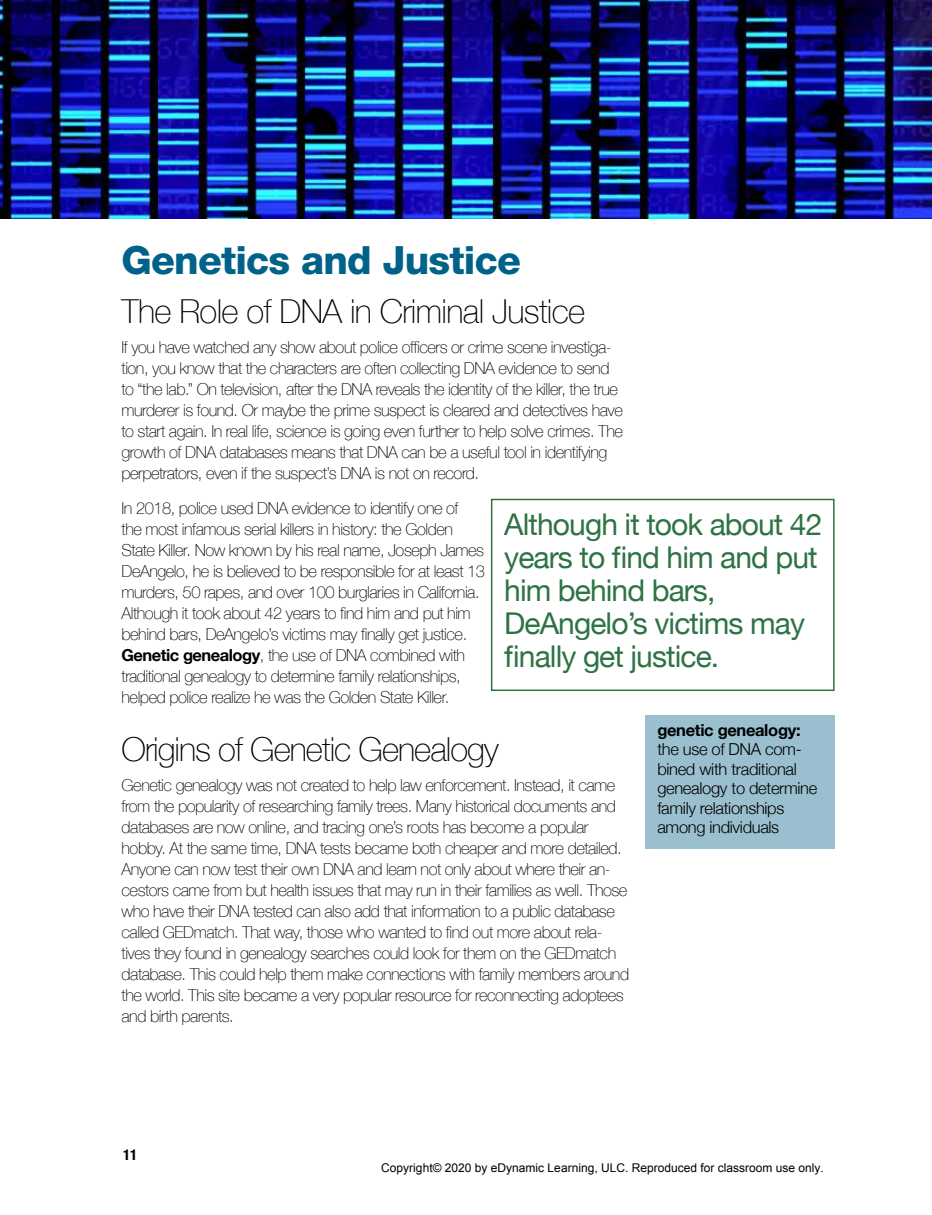
<style>
.page{position:relative;width:932px;height:1215px;background:#fff}
.page>*{position:absolute;margin:0;border:0;box-sizing:border-box;transform-origin:0 0}
.t1{font:800 39px "Helvetica Neue";letter-spacing:-.02em;color:#006288}
.t2{font:100 33px "Helvetica Neue";letter-spacing:-.02em;color:#000}
.t3{font:30px/33px "Helvetica Neue";letter-spacing:-.03em;color:#2e7344}
.t4{font:100 16.5px/21px "Helvetica Neue";letter-spacing:-.03em;color:#000}
.t5{font:300 16.5px/19.5px "Helvetica Neue";letter-spacing:-.02em;color:#000}
.t6{font:700 16.5px "Helvetica Neue";letter-spacing:-.02em;color:#000}
.t7{font:700 condensed 15px "Helvetica Neue";color:#000}
.t8{font:12px "Arial";color:#000}
.s1{font-weight:700}
</style>
<div class="page">
<div style="left:491px;top:499px;width:343px;height:192px;background:#fff;border:2px solid #2e7344"></div>
<img style="left:0;top:0;width:932px;height:219px">
<div style="left:645px;top:716px;width:189px;height:133px;background:#9ac0cf"></div>
<h1 class="t1" style="left:122px;top:237px;width:401px">Genetics and Justice</h1>
<h2 class="t2" style="left:122px;top:287px;width:465px">The Role of DNA in Criminal Justice</h2>
<p class="t4" style="left:122px;top:336px;width:503px">If you have watched any show about police officers or crime scene investiga&shy;tion, you know that the characters are often collecting DNA evidence to send to “the lab.” On television, after the DNA reveals the identity of the killer, the true murderer is found. Or maybe the prime suspect is cleared and detectives have to start again. In real life, science is going even further to help solve crimes. The growth of DNA databases means that DNA can be a useful tool in identifying perpetrators, even if the suspect’s DNA is not on record.</p>
<p class="t4" style="left:122px;top:497px;width:365px">In 2018, police used DNA evidence to identify one of<br>the most infamous serial killers in history: the Golden State Killer. Now known by his real name, Joseph James DeAngelo, he is believed to be responsible for at least 13 murders, 50 rapes, and over 100 burglaries in California.<br>Although it took about 42 years to find him and put him behind bars, DeAngelo’s victims may finally get justice.<br><span class="s1">Genetic genealogy</span>, the use of DNA combined with traditional genealogy to determine family relationships, helped police realize he was the Golden State Killer.</p>
<h2 class="t2" style="left:122px;top:725px;width:378px">Origins of Genetic Genealogy</h2>
<p class="t4" style="left:122px;top:774px;width:509px">Genetic genealogy was not created to help law enforcement. Instead, it came from the popularity of researching family trees. Many historical documents and databases are now online, and tracing one’s roots has become a popular hobby. At the same time, DNA tests became both cheaper and more detailed.<br>Anyone can now test their own DNA and learn not only about where their an&shy;cestors came from but health issues that may run in their families as well. Those who have their DNA tested can also add that information to a public database called GEDmatch. That way, those who wanted to find out more about rela&shy;tives they found in genealogy searches could look for them on the GEDmatch database. This could help them make connections with family members around the world. This site became a very popular resource for reconnecting adoptees and birth parents.</p>
<h3 class="t3" style="left:504px;top:510px;width:319px">Although it took about 42 years to find him and put him behind bars,<br>DeAngelo’s victims may finally get justice.</h3>
<p class="t6" style="left:657px;top:717px;width:145px">genetic genealogy:</p>
<p class="t5" style="left:657px;top:738px;width:161px">the use of DNA com&shy;bined with traditional genealogy to determine family relationships among individuals</p>
<p class="t7" style="left:123px;top:1143px;width:16px">11</p>
<p class="t8" style="left:381px;top:1160px;width:444px">Copyright© 2020 by eDynamic Learning, ULC. Reproduced for classroom use only.</p>
</div>
